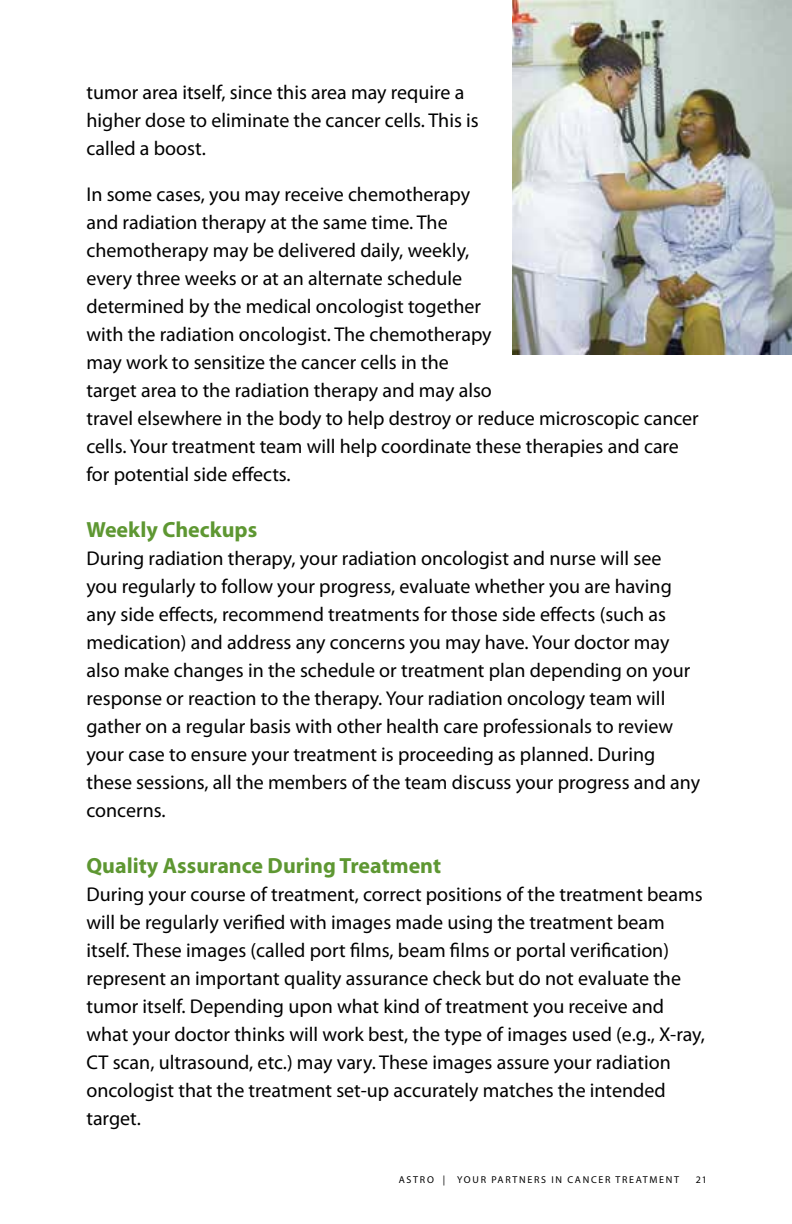
<style>
.page{position:relative;width:792px;height:1224px;background:#fff}
.page>*{position:absolute;margin:0;border:0;box-sizing:border-box;transform-origin:0 0}
.t1{font:700 22px "Myriad Pro";color:#5e9732}
.t2{font:20px/28px "Myriad Pro";color:#000}
.t3{font:10px "Myriad Pro";letter-spacing:.17em;color:#000}
</style>
<div class="page">
<img style="left:513px;top:0;width:279px;height:354px">
<p class="t2" style="left:86px;top:78px;width:394px">tumor area itself, since this area may require a higher dose to eliminate the cancer cells. This is called a boost.</p>
<p class="t2" style="left:86px;top:180px;width:614px">In some cases, you may receive chemotherapy<br>and radiation therapy at the same time. The<br>chemotherapy may be delivered daily, weekly,<br>every three weeks or at an alternate schedule<br>determined by the medical oncologist together<br>with the radiation oncologist. The chemotherapy<br>may work to sensitize the cancer cells in the<br>target area to the radiation therapy and may also<br>travel elsewhere in the body to help destroy or reduce microscopic cancer cells. Your treatment team will help coordinate these therapies and care for potential side effects.</p>
<p class="t1" style="left:86px;top:515px;width:172px">Weekly Checkups</p>
<p class="t2" style="left:86px;top:544px;width:615px">During radiation therapy, your radiation oncologist and nurse will see<br>you regularly to follow your progress, evaluate whether you are having any side effects, recommend treatments for those side effects (such as medication) and address any concerns you may have. Your doctor may also make changes in the schedule or treatment plan depending on your response or reaction to the therapy. Your radiation oncology team will gather on a regular basis with other health care professionals to review your case to ensure your treatment is proceeding as planned. During these sessions, all the members of the team discuss your progress and any concerns.</p>
<p class="t1" style="left:86px;top:851px;width:356px">Quality Assurance During Treatment</p>
<p class="t2" style="left:86px;top:879px;width:620px">During your course of treatment, correct positions of the treatment beams will be regularly verified with images made using the treatment beam itself. These images (called port films, beam films or portal verification) represent an important quality assurance check but do not evaluate the tumor itself. Depending upon what kind of treatment you receive and what your doctor thinks will work best, the type of images used (e.g., X-ray, CT scan, ultrasound, etc.) may vary. These images assure your radiation oncologist that the treatment set-up accurately matches the intended target.</p>
<p class="t3" style="left:399px;top:1174px;width:282px">ASTRO | YOUR PARTNERS IN CANCER TREATMENT</p>
<p class="t3" style="left:696px;top:1174px;width:13px">21</p>
</div>
